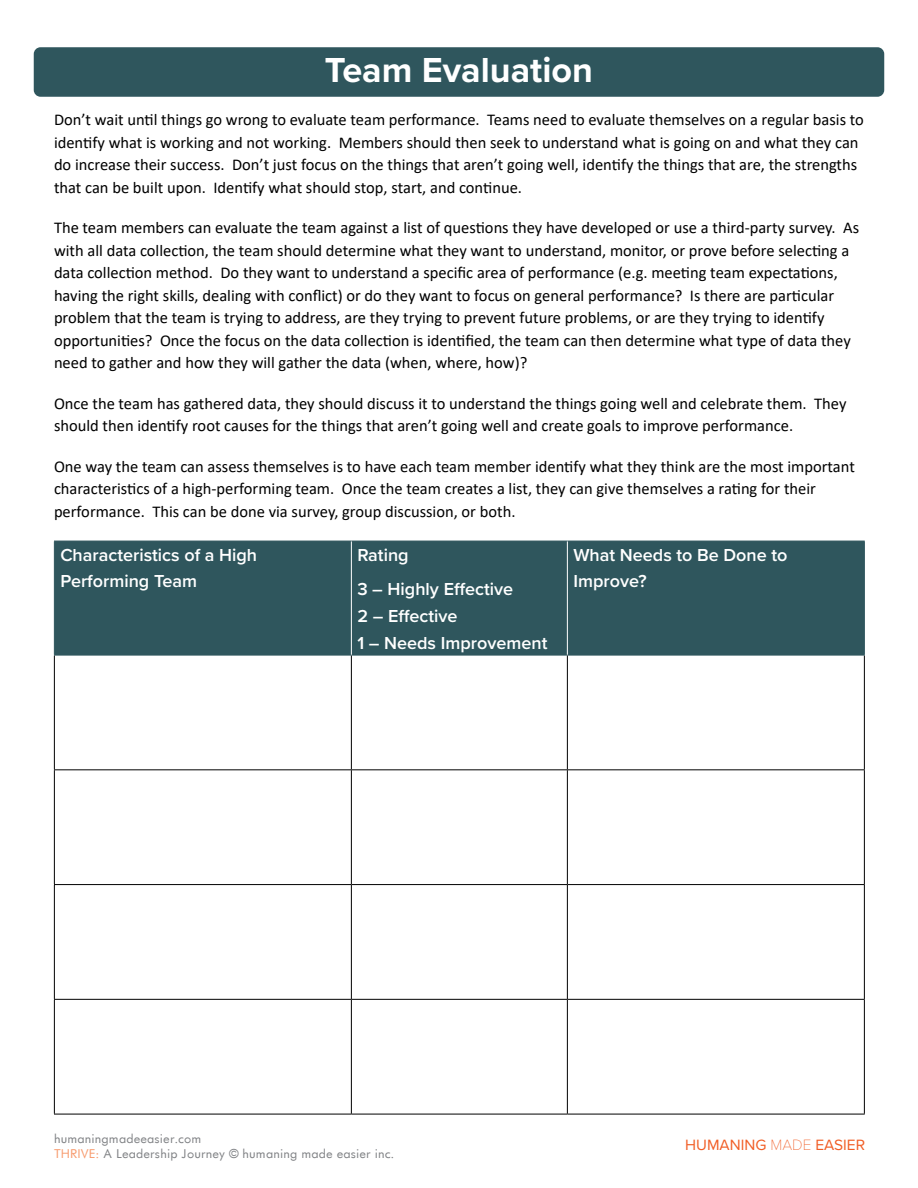
<style>
.page{position:relative;width:918px;height:1188px;background:#fff}
.page>*{position:absolute;margin:0;border:0;box-sizing:border-box;transform-origin:0 0}
.t1{font:700 36px "Proxima Nova";color:#fff}
.t2{font:600 18px/25.5px "Proxima Nova";color:#fff}
.t3{font:16.5px/22.5px "Calibri";color:#000}
.t4{font:15.45px "Proxima Nova";color:#f15d25}
.t5{font:12px/14.4px "Futurist";color:#808285}
.s1{color:#f79b6e}
.s2{font-family:"Proxima Nova T";font-weight:100}
</style>
<div class="page">
<div style="left:34px;top:47px;width:850px;height:50px;background:#2f565d;border-radius:7px"></div>
<div style="left:55px;top:542px;width:809px;height:113px;background:#2f565d"></div>
<hr style="left:54px;top:655px;width:1px;height:114px;background:#000">
<hr style="left:351px;top:655px;width:1px;height:114px;background:#000">
<hr style="left:567px;top:655px;width:1px;height:114px;background:#000">
<hr style="left:864px;top:655px;width:1px;height:114px;background:#000">
<hr style="left:54px;top:769px;width:297px;height:1px;background:#000">
<hr style="left:54px;top:770px;width:1px;height:114px;background:#000">
<hr style="left:351px;top:769px;width:216px;height:1px;background:#000">
<hr style="left:351px;top:770px;width:1px;height:114px;background:#000">
<hr style="left:567px;top:769px;width:298px;height:1px;background:#000">
<hr style="left:567px;top:770px;width:1px;height:114px;background:#000">
<hr style="left:864px;top:770px;width:1px;height:114px;background:#000">
<hr style="left:54px;top:884px;width:297px;height:1px;background:#000">
<hr style="left:54px;top:885px;width:1px;height:114px;background:#000">
<hr style="left:351px;top:884px;width:216px;height:1px;background:#000">
<hr style="left:351px;top:885px;width:1px;height:114px;background:#000">
<hr style="left:567px;top:884px;width:298px;height:1px;background:#000">
<hr style="left:567px;top:885px;width:1px;height:114px;background:#000">
<hr style="left:864px;top:885px;width:1px;height:114px;background:#000">
<hr style="left:54px;top:999px;width:297px;height:1px;background:#000">
<hr style="left:54px;top:1000px;width:1px;height:114px;background:#000">
<hr style="left:351px;top:999px;width:216px;height:1px;background:#000">
<hr style="left:351px;top:1000px;width:1px;height:114px;background:#000">
<hr style="left:567px;top:999px;width:298px;height:1px;background:#000">
<hr style="left:567px;top:1000px;width:1px;height:114px;background:#000">
<hr style="left:864px;top:1000px;width:1px;height:114px;background:#000">
<hr style="left:54px;top:1114px;width:297px;height:1px;background:#000">
<hr style="left:351px;top:1114px;width:216px;height:1px;background:#000">
<hr style="left:567px;top:1114px;width:298px;height:1px;background:#000">
<hr style="left:54px;top:541px;width:297px;height:1px;background:#2f565d">
<hr style="left:54px;top:541px;width:1px;height:114px;background:#2f565d">
<hr style="left:351px;top:541px;width:216px;height:1px;background:#2f565d">
<hr style="left:567px;top:541px;width:298px;height:1px;background:#2f565d">
<hr style="left:864px;top:541px;width:1px;height:114px;background:#2f565d">
<hr style="left:54px;top:655px;width:297px;height:1px;background:#2f565d">
<hr style="left:351px;top:655px;width:216px;height:1px;background:#2f565d">
<hr style="left:567px;top:655px;width:298px;height:1px;background:#2f565d">
<hr style="left:351px;top:541px;width:1px;height:114px;background:#fff">
<hr style="left:567px;top:541px;width:1px;height:114px;background:#fff">
<h1 class="t1" style="left:325px;top:44px;width:270px">Team Evaluation</h1>
<p class="t3" style="left:54px;top:108px;width:811px">Don’t wait until things go wrong to evaluate team performance. Teams need to evaluate themselves on a regular basis to identify what is working and not working. Members should then seek to understand what is going on and what they can do increase their success. Don’t just focus on the things that aren’t going well, identify the things that are, the strengths that can be built upon. Identify what should stop, start, and continue.</p>
<p class="t3" style="left:54px;top:216px;width:807px">The team members can evaluate the team against a list of questions they have developed or use a third-party survey. As with all data collection, the team should determine what they want to understand, monitor, or prove before selecting a data collection method. Do they want to understand a specific area of performance (e.g. meeting team expectations, having the right skills, dealing with conflict) or do they want to focus on general performance? Is there are particular problem that the team is trying to address, are they trying to prevent future problems, or are they trying to identify opportunities? Once the focus on the data collection is identified, the team can then determine what type of data they need to gather and how they will gather the data (when, where, how)?</p>
<p class="t3" style="left:54px;top:392px;width:794px">Once the team has gathered data, they should discuss it to understand the things going well and celebrate them. They should then identify root causes for the things that aren’t going well and create goals to improve performance.</p>
<p class="t3" style="left:54px;top:455px;width:802px">One way the team can assess themselves is to have each team member identify what they think are the most important characteristics of a high-performing team. Once the team creates a list, they can give themselves a rating for their performance. This can be done via survey, group discussion, or both.</p>
<p class="t2" style="left:60px;top:542px;width:198px">Characteristics of a High<br>Performing Team</p>
<p class="t2" style="left:357px;top:538px;width:157px;line-height:33.8px">Rating<br>3 – Highly Effective</p>
<p class="t2" style="left:357px;top:602px;width:192px;line-height:27px">2 – Effective<br>1 – Needs Improvement</p>
<p class="t2" style="left:573px;top:542px;width:216px">What Needs to Be Done to<br>Improve?</p>
<p class="t5" style="left:54px;top:1132px;width:342px">humaningmadeeasier.com<br><span class="s1">THRIVE:</span> A Leadership Journey © humaning made easier inc.</p>
<p class="t4" style="left:685px;top:1134px;width:182px">HUMANING <span class="s2">MADE</span> EASIER</p>
</div>
